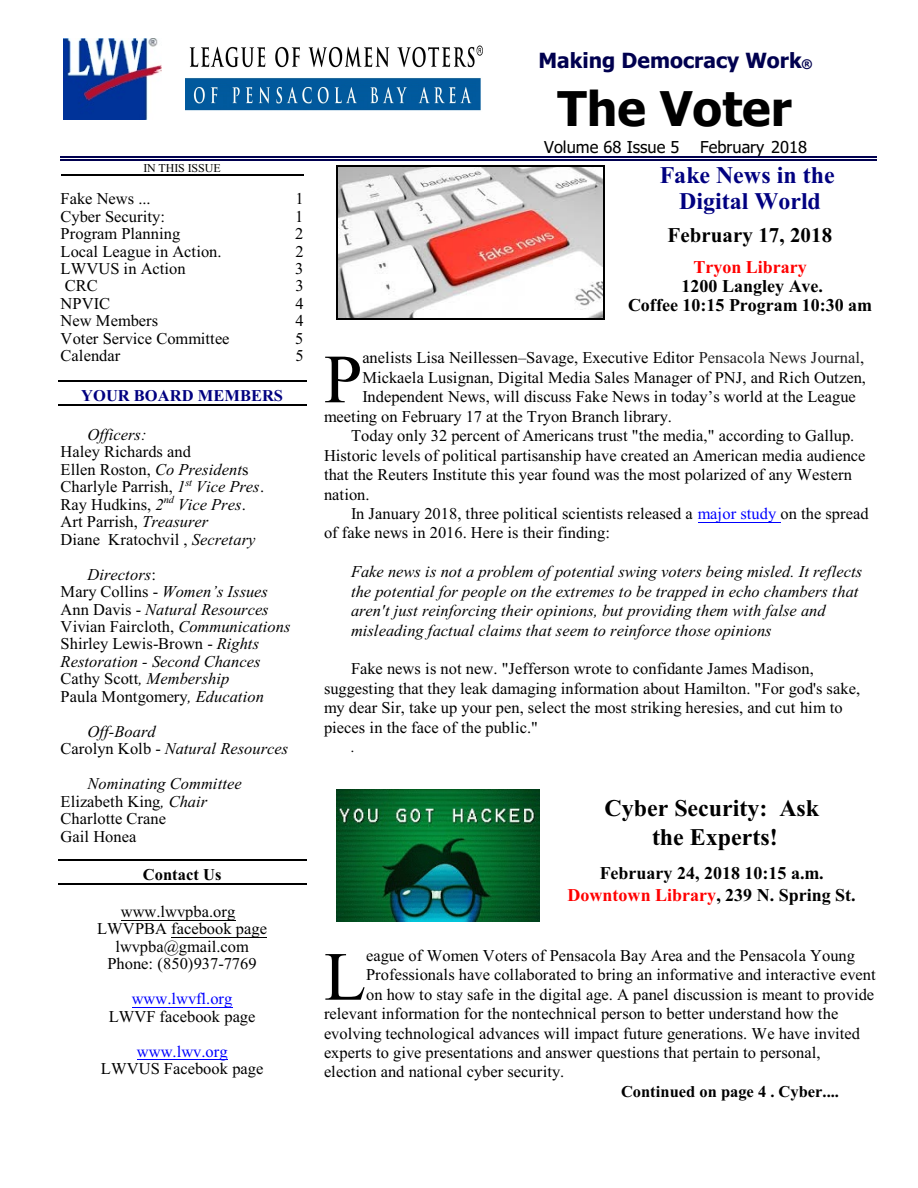
<style>
.page{position:relative;width:918px;height:1188px;background:#fff}
.page>*{position:absolute;margin:0;border:0;box-sizing:border-box;transform-origin:0 0}
.t1{font:69px "Times New Roman";color:#000}
.t2{font:700 48px "Tahoma";color:#000}
.t3{font:700 24px/28.2px "Times New Roman";color:#000;text-align:center}
.t4{font:700 24px/25.3px "Times New Roman";color:#000080;text-align:center}
.t5{font:700 21px "Tahoma";color:#00004f}
.t6{font:700 21px "Times New Roman";color:#000}
.t7{font:700 18px/19px "Times New Roman";color:#000;text-align:center}
.t8{font:700 18px "Times New Roman";color:#f00}
.t9{font:16.5px/17.4px "Times New Roman";color:#000}
.t10{font:italic 16.5px/17.4px "Times New Roman";color:#000}
.t11{font:700 16.5px "Times New Roman";color:#000}
.t12{font:16.5px "Tahoma";color:#000}
.t13{font:16.5px "Times New Roman";color:#00f}
.t14{font:700 16.5px "Times New Roman";letter-spacing:.005em;color:#000080}
.t15{font:12px "Times New Roman";color:#000}
.s1{font-style:italic}
.s2{font-style:normal}
.s3{font-size:12px}
.s4{color:#212121}
.s5{color:#00f}
.s6{color:#f00}
</style>
<div class="page">
<hr style="left:58px;top:381px;width:249px;height:1px;background:#000">
<hr style="left:58px;top:405px;width:249px;height:1px;background:#000">
<hr style="left:58px;top:859px;width:249px;height:2px;background:#000">
<hr style="left:58px;top:883px;width:249px;height:2px;background:#000">
<img style="left:64px;top:39px;width:97px;height:81px">
<img style="left:186px;top:45px;width:297px;height:66px">
<img style="left:338px;top:167px;width:265px;height:152px">
<hr style="left:337px;top:166px;width:1px;height:154px;background:#000">
<hr style="left:603px;top:166px;width:1px;height:154px;background:#000">
<hr style="left:337px;top:166px;width:267px;height:1px;background:#000">
<hr style="left:337px;top:319px;width:267px;height:1px;background:#000">
<img style="left:337px;top:789px;width:202px;height:132px">
<hr style="left:121px;top:920px;width:114px;height:1px;background:#000">
<hr style="left:171px;top:937px;width:96px;height:1px;background:#000">
<hr style="left:132px;top:1007px;width:101px;height:1px;background:#00f">
<hr style="left:137px;top:1059px;width:91px;height:1px;background:#00f">
<hr style="left:698px;top:522px;width:82px;height:1px;background:#00f">
<hr style="left:61px;top:156px;width:816px;height:1px;background:#00004f">
<hr style="left:61px;top:159px;width:816px;height:1px;background:#00004f">
<hr style="left:61px;top:174px;width:242px;height:2px;background:#000">
<p class="t15" style="left:143px;top:163px;width:79px">IN THIS ISSUE</p>
<p class="t9" style="left:61px;top:191px;width:92px">Fake News ...</p>
<p class="t9" style="left:295px;top:191px;width:10px">1</p>
<p class="t9" style="left:61px;top:209px;width:106px">Cyber Security:</p>
<p class="t9" style="left:295px;top:209px;width:10px">1</p>
<p class="t9" style="left:61px;top:226px;width:121px">Program Planning</p>
<p class="t9" style="left:295px;top:226px;width:10px">2</p>
<p class="t9" style="left:61px;top:244px;width:162px">Local League in Action.</p>
<p class="t9" style="left:295px;top:244px;width:10px">2</p>
<p class="t9" style="left:61px;top:261px;width:127px">LWVUS in Action</p>
<p class="t9" style="left:295px;top:261px;width:10px">3</p>
<p class="t9" style="left:65px;top:279px;width:34px">CRC</p>
<p class="t9" style="left:295px;top:279px;width:10px">3</p>
<p class="t9" style="left:61px;top:296px;width:51px">NPVIC</p>
<p class="t9" style="left:295px;top:296px;width:10px">4</p>
<p class="t9" style="left:61px;top:314px;width:99px">New Members</p>
<p class="t9" style="left:295px;top:314px;width:10px">4</p>
<p class="t9" style="left:61px;top:331px;width:170px">Voter Service Committee</p>
<p class="t9" style="left:295px;top:331px;width:10px">5</p>
<p class="t9" style="left:61px;top:349px;width:61px">Calendar</p>
<p class="t9" style="left:295px;top:349px;width:10px">5</p>
<p class="t14" style="left:81px;top:390px;width:204px">YOUR BOARD MEMBERS</p>
<p class="t10" style="left:88px;top:427px;width:60px">Officers:</p>
<p class="t9" style="left:61px;top:445px;width:205px">Haley Richards and<br>Ellen Roston, <span class="s1">Co President</span>s<br>Charlyle Parrish, <span class="s1">1</span><sup>st</sup> <span class="s1">Vice Pres</span>.<br>Ray Hudkins, <span class="s1">2</span><sup>nd</sup> <span class="s1">Vice Pres</span>.<br>Art Parrish, <span class="s1">Treasurer<br></span>Diane Kratochvil , <span class="s1">Secretary</span></p>
<p class="t10" style="left:61px;top:567px;width:231px;text-indent:27px">Directors<span class="s2">:<br>Mary Collins -</span> Women’s Issues<br><span class="s2">Ann Davis -</span> Natural Resources<br><span class="s2">Vivian Faircloth,</span> Communications<br><span class="s2">Shirley Lewis-Brown -</span> Rights<br>Restoration - Second Chances<br><span class="s2">Cathy Scott</span>, Membership<br><span class="s2">Paula Montgomery</span>, Education</p>
<p class="t10" style="left:61px;top:724px;width:229px;text-indent:27px">Off-Board<br><span class="s2">Carolyn Kolb -</span> Natural Resources</p>
<p class="t9" style="left:61px;top:776px;width:183px;text-indent:27px"><span class="s1">Nominating Committee<br></span>Elizabeth King<span class="s1">, Chair<br></span>Charlotte Crane<br>Gail Honea</p>
<p class="t11" style="left:143px;top:868px;width:80px">Contact Us</p>
<p class="t9" style="left:97px;top:904px;width:171px;text-align:center">www.lwvpba.org<br>LWVPBA facebook page lwvpba@gmail.com<br>Phone: (850)937-7769</p>
<p class="t13" style="left:132px;top:993px;width:102px">www.lwvfl.org</p>
<p class="t9" style="left:109px;top:1009px;width:148px">LWVF facebook page</p>
<p class="t13" style="left:137px;top:1045px;width:92px">www.lwv.org</p>
<p class="t9" style="left:101px;top:1061px;width:164px">LWVUS Facebook page</p>
<p class="t5" style="left:539px;top:52px;width:276px">Making Democracy Work<span class="s3">®</span></p>
<h2 class="t2" style="left:557px;top:89px;width:236px">The Voter</h2>
<p class="t12" style="left:544px;top:140px;width:137px">Volume 68 Issue 5</p>
<p class="t12" style="left:700px;top:140px;width:108px">February 2018</p>
<h3 class="t4" style="left:660px;top:165px;width:176px">Fake News in the<br>Digital World</h3>
<p class="t6" style="left:668px;top:228px;width:166px">February 17, 2018</p>
<p class="t8" style="left:693px;top:261px;width:115px">Tryon Library</p>
<p class="t7" style="left:628px;top:278px;width:246px">1200 Langley Ave.<br>Coffee 10:15 Program 10:30 am</p>
<h1 class="t1" style="left:324px;top:354px;width:40px">P</h1>
<p class="t9" style="left:362px;top:351px;width:503px">anelists Lisa Neillessen–Savage, Executive Editor <span class="s4">Pensacola News Journal</span>,</p>
<p class="t9" style="left:362px;top:370px;width:505px">Mickaela Lusignan, Digital Media Sales Manager of PNJ, and Rich Outzen,</p>
<p class="t9" style="left:362px;top:390px;width:495px">Independent News, will discuss Fake News in today’s world at the League</p>
<p class="t9" style="left:324px;top:409px;width:350px">meeting on February 17 at the Tryon Branch library.</p>
<p class="t9" style="left:351px;top:429px;width:505px">Today only 32 percent of Americans trust "the media," according to Gallup.</p>
<p class="t9" style="left:324px;top:448px;width:543px">Historic levels of political partisanship have created an American media audience</p>
<p class="t9" style="left:324px;top:467px;width:529px">that the Reuters Institute this year found was the most polarized of any Western</p>
<p class="t9" style="left:324px;top:487px;width:47px">nation.</p>
<p class="t9" style="left:351px;top:506px;width:519px">In January 2018, three political scientists released a <span class="s5">major study</span> on the spread</p>
<p class="t9" style="left:324px;top:526px;width:287px">of fake news in 2016. Here is their finding:</p>
<p class="t10" style="left:351px;top:564px;width:513px;line-height:19.5px">Fake news is not a problem of potential swing voters being misled. It reflects the potential for people on the extremes to be trapped in echo chambers that aren't just reinforcing their opinions, but providing them with false and misleading factual claims that seem to reinforce those opinions</p>
<p class="t9" style="left:324px;top:661px;width:538px;line-height:19.5px;text-indent:27px">Fake news is not new. "Jefferson wrote to confidante James Madison, suggesting that they leak damaging information about Hamilton. "For god's sake, my dear Sir, take up your pen, select the most striking heresies, and cut him to pieces in the face of the public."</p>
<p class="t10" style="left:351px;top:740px;width:6px">.</p>
<h3 class="t3" style="left:604px;top:797px;width:216px">Cyber Security: Ask the Experts!</h3>
<p class="t7" style="left:568px;top:865px;width:290px;line-height:21.3px">February 24, 2018 10:15 a.m.<br><span class="s6">Downtown Library</span>, 239 N. Spring St.</p>
<h1 class="t1" style="left:324px;top:952px;width:44px">L</h1>
<p class="t9" style="left:366px;top:948px;width:490px">eague of Women Voters of Pensacola Bay Area and the Pensacola Young</p>
<p class="t9" style="left:366px;top:968px;width:511px">Professionals have collaborated to bring an informative and interactive event</p>
<p class="t9" style="left:366px;top:987px;width:510px">on how to stay safe in the digital age. A panel discussion is meant to provide</p>
<p class="t9" style="left:324px;top:1007px;width:516px">relevant information for the nontechnical person to better understand how the</p>
<p class="t9" style="left:324px;top:1026px;width:538px">evolving technological advances will impact future generations. We have invited</p>
<p class="t9" style="left:324px;top:1045px;width:498px">experts to give presentations and answer questions that pertain to personal,</p>
<p class="t9" style="left:324px;top:1065px;width:242px">election and national cyber security.</p>
<p class="t11" style="left:621px;top:1086px;width:220px">Continued on page 4 . Cyber....</p>
</div>
